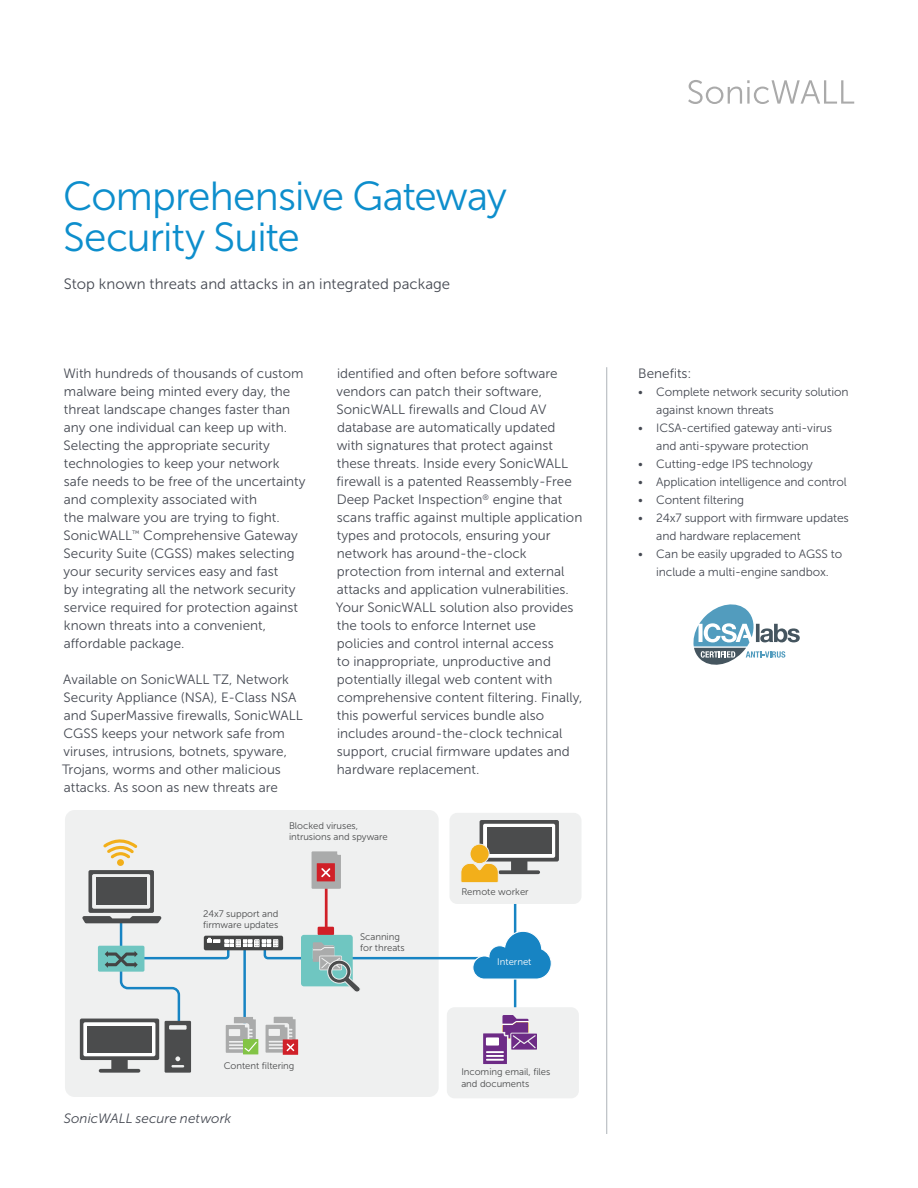
<style>
.page{position:relative;width:918px;height:1188px;background:#fff}
.page>*{position:absolute;margin:0;border:0;box-sizing:border-box;transform-origin:0 0}
.Main_Headline__front{font:40.5px/40.5px "Museo Sans For Dell 300";letter-spacing:-.025em;color:#0d8ecc}
.Main_Subhead__front{font:15px "Museo Sans For Dell 300";color:#454952}
.Body_copy_Dell_Dark{font:13.5px/18px "Museo Sans For Dell 300";color:#454952}
.image_caption{font:italic 13.5px "Museo Sans For Dell 300";letter-spacing:.005em;color:#454952}
.Bullets_Header__fron{font:13.5px "Museo Sans For Dell 300";color:#454952}
.t1{font:12px/18px "Museo Sans For Dell 300";letter-spacing:-.01em;color:#454952}
.t2{font:9.6px/11.4px "Museo Sans For Dell 300";letter-spacing:-.005em;color:#4b4c4d}
.t3{font:9.6px "Museo Sans For Dell 300";color:#fff}
</style>
<div class="page">
<svg style="left:688px;top:80px;width:166px;height:24px"></svg>
<div style="left:65px;top:810px;width:374px;height:287px;background:#eff0f0;border-radius:10px"></div>
<div style="left:447px;top:1007px;width:132px;height:91px;background:#eff0f0;border-radius:8px"></div>
<div style="left:449px;top:813px;width:133px;height:91px;background:#eff0f0;border-radius:8px"></div>
<svg style="left:80px;top:820px;width:479px;height:253px"></svg>
<hr style="left:606px;top:367px;width:1px;height:767px;background:#aeb3b8">
<svg style="left:693px;top:604px;width:107px;height:61px"></svg>
<p class="Main_Headline__front" style="left:63px;top:176px;width:445px">Comprehensive Gateway<br>Security Suite</p>
<p class="Main_Subhead__front" style="left:64px;top:276px;width:388px">Stop known threats and attacks in an integrated package</p>
<p class="Body_copy_Dell_Dark" style="left:63px;top:364px;width:243px">With hundreds of thousands of custom malware being minted every day, the threat landscape changes faster than any one individual can keep up with.<br>Selecting the appropriate security technologies to keep your network safe needs to be free of the uncertainty and complexity associated with<br>the malware you are trying to fight.<br>SonicWALL<sup>™</sup> Comprehensive Gateway Security Suite (CGSS) makes selecting your security services easy and fast<br>by integrating all the network security service required for protection against known threats into a convenient, affordable package.</p>
<p class="Body_copy_Dell_Dark" style="left:62px;top:670px;width:242px">Available on SonicWALL TZ, Network Security Appliance (NSA), E-Class NSA and SuperMassive firewalls, SonicWALL CGSS keeps your network safe from viruses, intrusions, botnets, spyware, Trojans, worms and other malicious attacks. As soon as new threats are</p>
<p class="Body_copy_Dell_Dark" style="left:336px;top:364px;width:248px">identified and often before software vendors can patch their software, SonicWALL firewalls and Cloud AV database are automatically updated with signatures that protect against these threats. Inside every SonicWALL firewall is a patented Reassembly-Free Deep Packet Inspection<sup>®</sup> engine that scans traffic against multiple application types and protocols, ensuring your network has around-the-clock protection from internal and external attacks and application vulnerabilities.<br>Your SonicWALL solution also provides the tools to enforce Internet use policies and control internal access<br>to inappropriate, unproductive and potentially illegal web content with comprehensive content filtering. Finally, this powerful services bundle also includes around-the-clock technical support, crucial firmware updates and hardware replacement.</p>
<p class="t2" style="left:289px;top:820px;width:100px">Blocked viruses, intrusions and spyware</p>
<p class="t2" style="left:203px;top:908px;width:77px">24x7 support and firmware updates</p>
<p class="t2" style="left:360px;top:931px;width:46px">Scanning for threats</p>
<p class="t2" style="left:224px;top:1060px;width:72px">Content filtering</p>
<p class="image_caption" style="left:64px;top:1111px;width:169px">SonicWALL secure network</p>
<p class="t2" style="left:461px;top:886px;width:69px">Remote worker</p>
<p class="t3" style="left:497px;top:956px;width:36px">Internet</p>
<p class="t2" style="left:461px;top:1066px;width:91px">Incoming email, files and documents</p>
<p class="Bullets_Header__fron" style="left:638px;top:366px;width:55px">Benefits:</p>
<p class="t1" style="left:656px;top:383px;width:194px;text-indent:-18px">• Complete network security solution against known threats</p>
<p class="t1" style="left:638px;top:419px;width:195px;text-align:center">• ICSA-certified gateway anti-virus and anti-spyware protection</p>
<p class="t1" style="left:638px;top:455px;width:176px">• Cutting-edge IPS technology</p>
<p class="t1" style="left:638px;top:473px;width:210px">• Application intelligence and control</p>
<p class="t1" style="left:638px;top:491px;width:107px">• Content filtering</p>
<p class="t1" style="left:656px;top:509px;width:194px;text-indent:-18px">• 24x7 support with firmware updates and hardware replacement</p>
<p class="t1" style="left:638px;top:545px;width:205px;text-align:center">• Can be easily upgraded to AGSS to include a multi-engine sandbox.</p>
</div>
